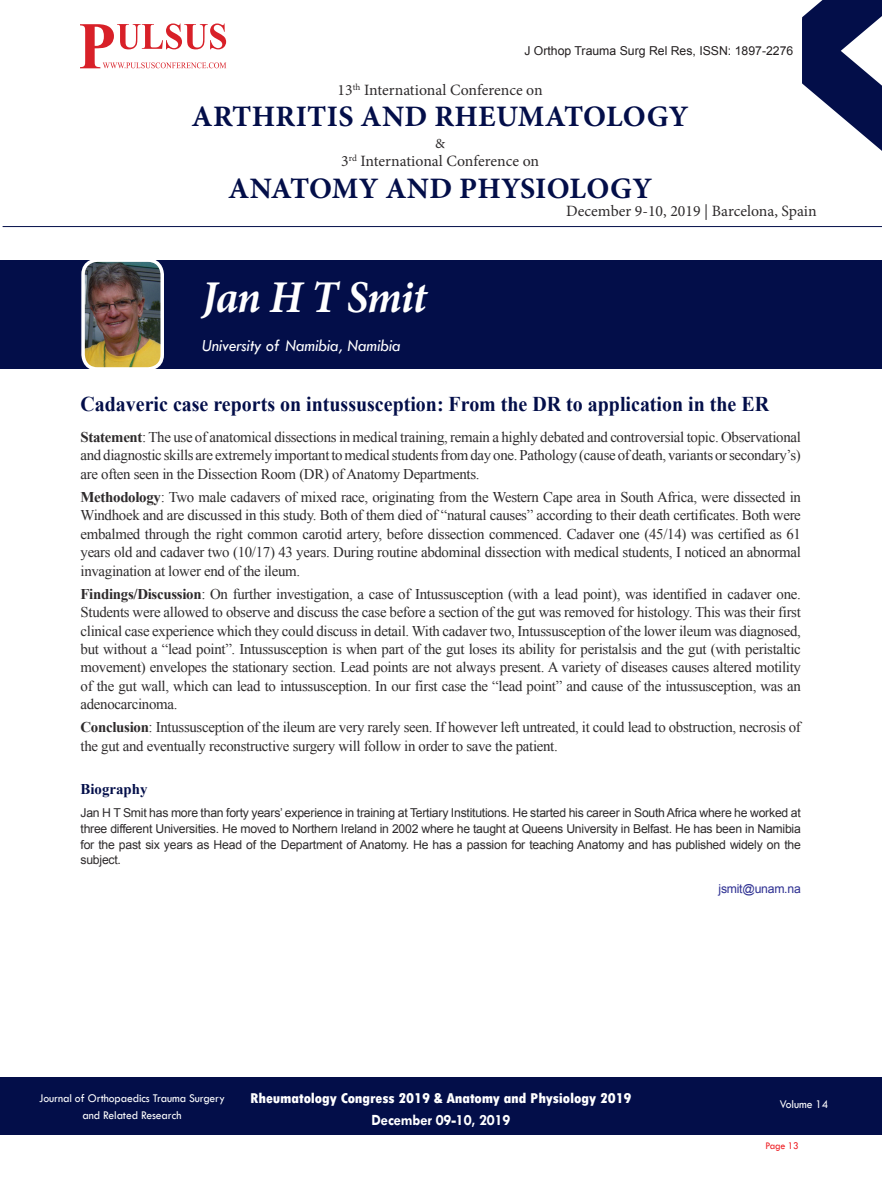
<style>
.page{position:relative;width:882px;height:1197px;background:#fff}
.page>*{position:absolute;margin:0;border:0;box-sizing:border-box;transform-origin:0 0}
.t1{font:italic 700 45.5px "Minion Pro";letter-spacing:-.02em;color:#fff;scale:.95 1}
.t2{font:700 29.75px "Minion Pro";letter-spacing:.01em;color:#030e49}
.t3{font:700 21px "Times New Roman";color:#030e49;scale:.95 1}
.t4{font:italic 17.5px "Tw Cen";letter-spacing:-.01em;color:#fff;scale:.95 1}
.t5{font:15.75px "Minion Pro";color:#2e2b2c}
.t6{font:700 15.75px "Tw Cen";letter-spacing:-.01em;color:#fff;scale:.95 1}
.t7{font:14.88px/18.4px "Times New Roman";letter-spacing:-.02em;color:#2e2b2c;text-align:justify}
.t8{font:800 condensed 14.88px "Tw Cen";letter-spacing:-.01em;color:#fff;scale:1.1 1}
.t9{font:700 14.88px "Times New Roman";color:#030e49}
.t10{font:14px "Minion Pro";color:#2e2b2c}
.t11{font:12.25px/15.8px "Arial";letter-spacing:-.02em;color:#2e2b2c;text-align:justify}
.t12{font:12.25px/16.8px "Tw Cen";letter-spacing:-.01em;color:#fff;text-align:center;scale:.95 1}
.t13{font:12.25px "Arial";color:#231f20}
.t14{font:12.25px "Arial";letter-spacing:-.02em;color:#2e3092}
.t15{font:10.5px "Tw Cen";letter-spacing:-.02em;color:#ee1d23;scale:.95 1}
.s1{font-weight:700}
</style>
<div class="page">
<div style="left:0;top:1077px;width:882px;height:58px;background:#030e49"></div>
<hr style="left:3px;top:226px;width:879px;height:1px;background:#030e49">
<img style="left:80px;top:23px;width:147px;height:46px">
<svg style="left:81px;top:24px;width:145px;height:44px"></svg>
<svg style="left:802px;top:0;width:80px;height:151px"></svg>
<div style="left:0;top:260px;width:882px;height:109px;background:#030e49"></div>
<img style="left:83px;top:260px;width:79px;height:109px;border-radius:14px">
<div style="left:81px;top:258px;width:83px;height:113px;border:4px solid #fff;border-radius:14px"></div>
<p class="t13" style="left:524px;top:44px;width:270px">J Orthop Trauma Surg Rel Res, ISSN: 1897-2276</p>
<p class="t5" style="left:338px;top:84px;width:207px">13<sup>th</sup> International Conference on</p>
<h2 class="t2" style="left:192px;top:105px;width:498px">ARTHRITIS AND RHEUMATOLOGY</h2>
<p class="t10" style="left:435px;top:138px;width:11px">&amp;</p>
<p class="t5" style="left:341px;top:155px;width:199px">3<sup>rd</sup> International Conference on</p>
<h2 class="t2" style="left:228px;top:177px;width:425px">ANATOMY AND PHYSIOLOGY</h2>
<h1 class="t1" style="left:202px;top:279px;width:238px">Jan H T Smit</h1>
<p class="t4" style="left:202px;top:336px;width:211px">University of Namibia, Namibia</p>
<p class="t5" style="left:566px;top:205px;width:252px">December 9-10, 2019 | Barcelona, Spain</p>
<h3 class="t3" style="left:81px;top:392px;width:726px">Cadaveric case reports on intussusception: From the DR to application in the ER</h3>
<p class="t7" style="left:81px;top:428px;width:722px"><span class="s1">Statement</span>: The use of anatomical dissections in medical training, remain a highly debated and controversial topic. Observational and diagnostic skills are extremely important to medical students from day one. Pathology (cause of death, variants or secondary’s) are often seen in the Dissection Room (DR) of Anatomy Departments.</p>
<p class="t7" style="left:81px;top:488px;width:722px"><span class="s1">Methodology</span>: Two male cadavers of mixed race, originating from the Western Cape area in South Africa, were dissected in Windhoek and are discussed in this study. Both of them died of “natural causes” according to their death certificates. Both were embalmed through the right common carotid artery, before dissection commenced. Cadaver one (45/14) was certified as 61 years old and cadaver two (10/17) 43 years. During routine abdominal dissection with medical students, I noticed an abnormal invagination at lower end of the ileum.</p>
<p class="t7" style="left:81px;top:585px;width:722px"><span class="s1">Findings/Discussion</span>: On further investigation, a case of Intussusception (with a lead point), was identified in cadaver one.<br>Students were allowed to observe and discuss the case before a section of the gut was removed for histology. This was their first clinical case experience which they could discuss in detail. With cadaver two, Intussusception of the lower ileum was diagnosed, but without a “lead point”. Intussusception is when part of the gut loses its ability for peristalsis and the gut (with peristaltic movement) envelopes the stationary section. Lead points are not always present. A variety of diseases causes altered motility of the gut wall, which can lead to intussusception. In our first case the “lead point” and cause of the intussusception, was an adenocarcinoma.</p>
<p class="t7" style="left:81px;top:718px;width:722px"><span class="s1">Conclusion</span>: Intussusception of the ileum are very rarely seen. If however left untreated, it could lead to obstruction, necrosis of the gut and eventually reconstructive surgery will follow in order to save the patient.</p>
<p class="t9" style="left:81px;top:781px;width:68px">Biography</p>
<p class="t11" style="left:81px;top:805px;width:722px">Jan H T Smit has more than forty years’ experience in training at Tertiary Institutions. He started his career in South Africa where he worked at three different Universities. He moved to Northern Ireland in 2002 where he taught at Queens University in Belfast. He has been in Namibia for the past six years as Head of the Department of Anatomy. He has a passion for teaching Anatomy and has published widely on the subject.</p>
<p class="t14" style="left:719px;top:881px;width:84px">jsmit@unam.na</p>
<p class="t12" style="left:39px;top:1090px;width:197px">Journal of Orthopaedics Trauma Surgery and Related Research</p>
<p class="t8" style="left:250px;top:1090px;width:348px">Rheumatology Congress 2019 &amp; Anatomy and Physiology 2019</p>
<p class="t6" style="left:372px;top:1112px;width:148px">December 09-10, 2019</p>
<p class="t12" style="left:780px;top:1096px;width:53px">Volume 14</p>
<p class="t15" style="left:765px;top:1140px;width:37px">Page 13</p>
</div>
